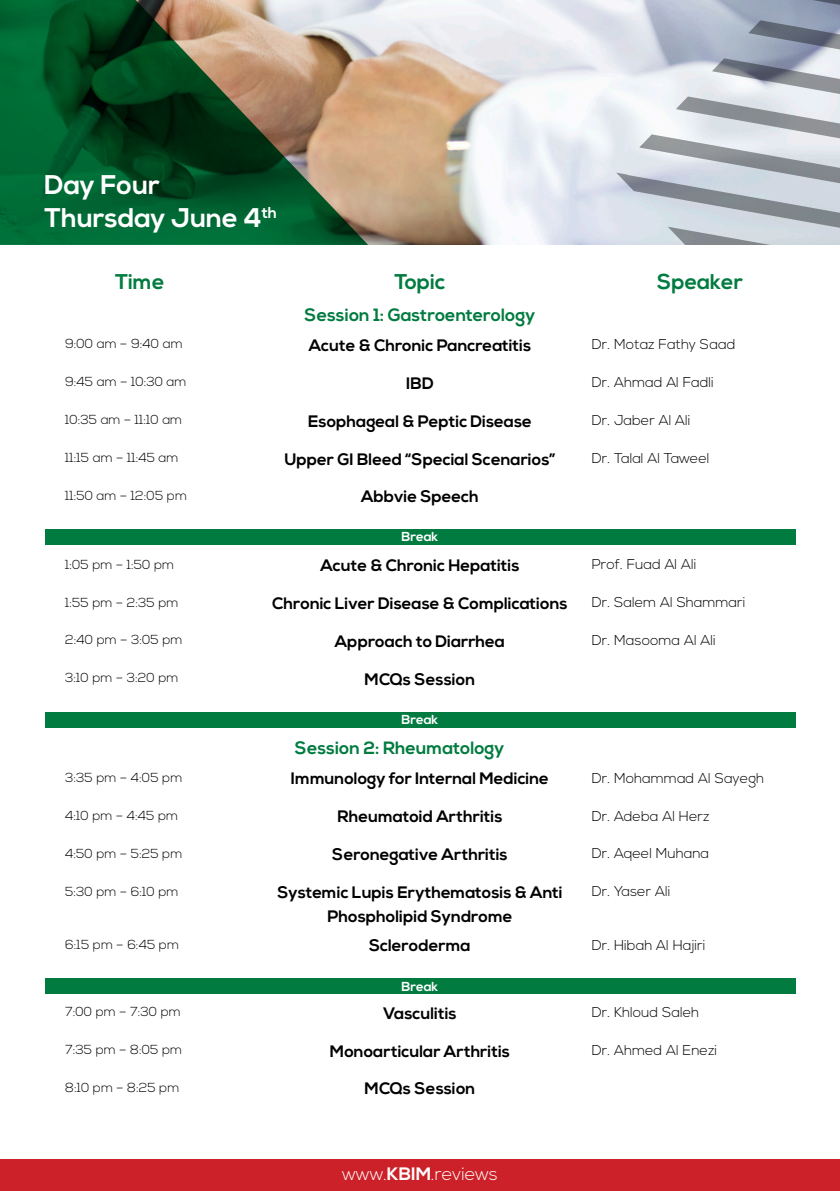
<style>
.page{position:relative;width:840px;height:1191px;background:#fff}
.page>*{position:absolute;margin:0;border:0;box-sizing:border-box;transform-origin:0 0}
.t1{font:700 27px/32.4px "Nexa";color:#fff}
.t2{font:700 21.4px "Nexa";color:#017b3f}
.t3{font:300 18px "Nexa";color:#fff}
.t4{font:700 17.8px "Nexa";color:#017b3f}
.t5{font:700 16.6px/23.4px "Nexa";color:#000100;text-align:center}
.t6{font:300 14.2px "Nexa";color:#000100}
.t7{font:300 13px "Nexa";color:#000100}
.t8{font:700 13px "Nexa";color:#fff}
.s1{font-weight:700}
</style>
<div class="page">
<img style="left:368px;top:0;width:248px;height:245px">
<svg style="left:616px;top:0;width:223px;height:245px;background:#bec4ce"></svg>
<div style="left:0;top:1159px;width:839px;height:32px;background:#cc2128"></div>
<svg style="left:0;top:0;width:368px;height:245px;background:#3d6a44"></svg>
<div style="left:45px;top:529px;width:749px;height:15px;background:#017b3f"></div>
<div style="left:45px;top:712px;width:749px;height:15px;background:#017b3f"></div>
<div style="left:45px;top:978px;width:749px;height:16px;background:#017b3f"></div>
<h1 class="t1" style="left:45px;top:170px;width:234px">Day Four<br>Thursday June 4<sup>th</sup></h1>
<p class="t2" style="left:115px;top:269px;width:51px">Time</p>
<p class="t2" style="left:394px;top:269px;width:52px">Topic</p>
<p class="t2" style="left:656px;top:269px;width:87px">Speaker</p>
<p class="t4" style="left:304px;top:305px;width:232px">Session 1: Gastroenterology</p>
<p class="t7" style="left:65px;top:336px;width:119px">9:00 am – 9:40 am</p>
<p class="t7" style="left:65px;top:374px;width:123px">9:45 am – 10:30 am</p>
<p class="t7" style="left:65px;top:412px;width:119px">10:35 am – 11:10 am</p>
<p class="t7" style="left:65px;top:450px;width:115px">11:15 am – 11:45 am</p>
<p class="t5" style="left:308px;top:334px;width:224px">Acute &amp; Chronic Pancreatitis</p>
<p class="t5" style="left:406px;top:372px;width:29px">IBD</p>
<p class="t5" style="left:308px;top:410px;width:225px">Esophageal &amp; Peptic Disease</p>
<p class="t5" style="left:284px;top:448px;width:272px">Upper GI Bleed “Special Scenarios”</p>
<p class="t6" style="left:591px;top:336px;width:145px">Dr. Motaz Fathy Saad</p>
<p class="t6" style="left:591px;top:374px;width:123px">Dr. Ahmad Al Fadli</p>
<p class="t6" style="left:591px;top:412px;width:100px">Dr. Jaber Al Ali</p>
<p class="t6" style="left:591px;top:450px;width:119px">Dr. Talal Al Taweel</p>
<p class="t7" style="left:65px;top:488px;width:123px">11:50 am – 12:05 pm</p>
<p class="t5" style="left:361px;top:485px;width:119px">Abbvie Speech</p>
<p class="t8" style="left:401px;top:529px;width:38px">Break</p>
<p class="t7" style="left:65px;top:556px;width:110px">1:05 pm – 1:50 pm</p>
<p class="t5" style="left:320px;top:554px;width:200px">Acute &amp; Chronic Hepatitis</p>
<p class="t6" style="left:591px;top:556px;width:106px">Prof. Fuad Al Ali</p>
<p class="t7" style="left:65px;top:594px;width:115px">1:55 pm – 2:35 pm</p>
<p class="t5" style="left:272px;top:592px;width:297px">Chronic Liver Disease &amp; Complications</p>
<p class="t6" style="left:591px;top:594px;width:155px">Dr. Salem Al Shammari</p>
<p class="t7" style="left:65px;top:632px;width:119px">2:40 pm – 3:05 pm</p>
<p class="t7" style="left:65px;top:670px;width:115px">3:10 pm – 3:20 pm</p>
<p class="t5" style="left:335px;top:630px;width:172px">Approach to Diarrhea</p>
<p class="t5" style="left:364px;top:668px;width:112px">MCQs Session</p>
<p class="t6" style="left:591px;top:632px;width:125px">Dr. Masooma Al Ali</p>
<p class="t8" style="left:401px;top:712px;width:38px">Break</p>
<p class="t4" style="left:295px;top:738px;width:211px">Session 2: Rheumatology</p>
<p class="t7" style="left:65px;top:770px;width:119px">3:35 pm – 4:05 pm</p>
<p class="t5" style="left:291px;top:767px;width:259px">Immunology for Internal Medicine</p>
<p class="t6" style="left:591px;top:769px;width:174px">Dr. Mohammad Al Sayegh</p>
<p class="t7" style="left:65px;top:807px;width:114px">4:10 pm – 4:45 pm</p>
<p class="t5" style="left:337px;top:805px;width:166px">Rheumatoid Arthritis</p>
<p class="t6" style="left:591px;top:807px;width:119px">Dr. Adeba Al Herz</p>
<p class="t7" style="left:65px;top:845px;width:119px">4:50 pm – 5:25 pm</p>
<p class="t7" style="left:65px;top:883px;width:115px">5:30 pm – 6:10 pm</p>
<p class="t7" style="left:65px;top:936px;width:115px">6:15 pm – 6:45 pm</p>
<p class="t5" style="left:332px;top:843px;width:177px">Seronegative Arthritis</p>
<p class="t5" style="left:277px;top:881px;width:286px">Systemic Lupis Erythematosis &amp; Anti<br>Phospholipid Syndrome</p>
<p class="t5" style="left:369px;top:934px;width:103px">Scleroderma</p>
<p class="t6" style="left:591px;top:845px;width:119px">Dr. Aqeel Muhana</p>
<p class="t6" style="left:591px;top:883px;width:80px">Dr. Yaser Ali</p>
<p class="t6" style="left:591px;top:936px;width:115px">Dr. Hibah Al Hajiri</p>
<p class="t8" style="left:401px;top:978px;width:38px">Break</p>
<p class="t7" style="left:65px;top:1004px;width:117px">7:00 pm – 7:30 pm</p>
<p class="t7" style="left:65px;top:1042px;width:119px">7:35 pm – 8:05 pm</p>
<p class="t7" style="left:65px;top:1080px;width:116px">8:10 pm – 8:25 pm</p>
<p class="t5" style="left:383px;top:1002px;width:75px">Vasculitis</p>
<p class="t5" style="left:330px;top:1039px;width:181px">Monoarticular Arthritis</p>
<p class="t5" style="left:364px;top:1077px;width:112px">MCQs Session</p>
<p class="t6" style="left:591px;top:1004px;width:109px">Dr. Khloud Saleh</p>
<p class="t6" style="left:591px;top:1042px;width:127px">Dr. Ahmed Al Enezi</p>
<p class="t3" style="left:342px;top:1163px;width:157px">www.<span class="s1">KBIM</span>.reviews</p>
</div>
